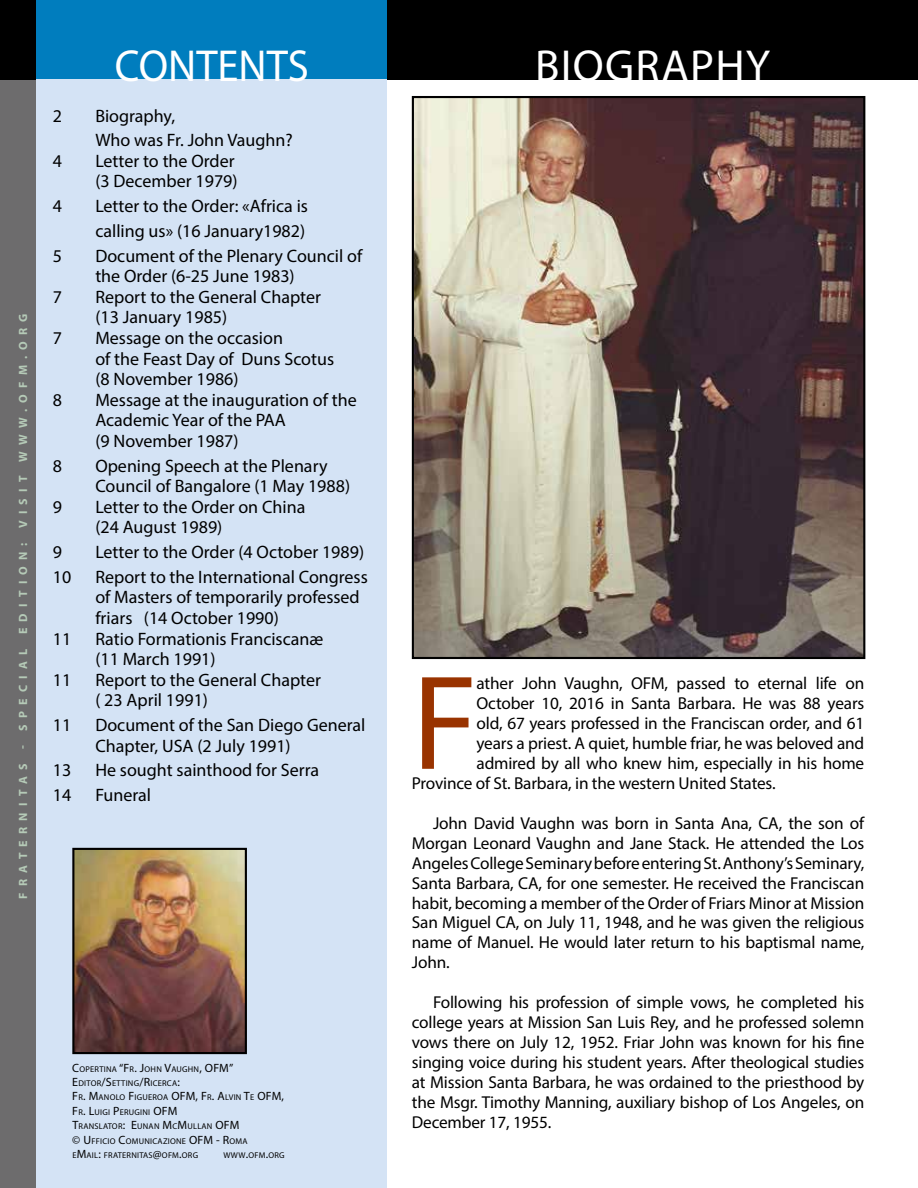
<style>
.page{position:relative;width:918px;height:1188px;background:#fff}
.page>*{position:absolute;margin:0;border:0;box-sizing:border-box;transform-origin:0 0}
.t1{font:135.6px "Myriad Pro";color:#930}
.t2{font:45px "Myriad Pro";color:#fff}
.t3{font:45px "Myriad Pro";color:#fff;scale:.95 1}
.t4{font:18px/20.5px "Myriad Pro";color:#000}
.t5{font:17.25px/20px "Myriad Pro";letter-spacing:-.01em;color:#000;text-align:justify}
.t6{font:700 12px "Myriad Pro";letter-spacing:.52em;color:#b5cab7}
.t7{font:8.4px/14.4px "Myriad Pro";letter-spacing:.03em;color:#000}
.s1{font-size:12px}
</style>
<div class="page">
<div style="left:0;top:80px;width:36px;height:1108px;background:#6d6c6d"></div>
<div style="left:0;top:0;width:36px;height:80px;background:#000"></div>
<div style="left:36px;top:0;width:351px;height:80px;background:#007dbe"></div>
<div style="left:387px;top:0;width:531px;height:80px;background:#000"></div>
<div style="left:36px;top:80px;width:351px;height:1108px;background:#d4e3f5"></div>
<img style="left:415px;top:99px;width:447px;height:557px">
<div style="left:412px;top:96px;width:453px;height:563px;border:2px solid #000"></div>
<img style="left:75px;top:851px;width:169px;height:200px">
<div style="left:72px;top:848px;width:175px;height:206px;border:2px solid #000"></div>
<p class="t6" style="left:15px;top:899px;width:587px;rotate:-90deg">FRATERNITAS - SPECIAL EDITION: VISIT WWW.OFM.ORG</p>
<h2 class="t3" style="left:115px;top:38px;width:206px">CONTENTS</h2>
<p class="t4" style="left:53px;top:105px;width:11px">2</p>
<p class="t4" style="left:95px;top:103px;width:199px;line-height:24.8px">Biography,<br>Who was Fr. John Vaughn?</p>
<p class="t4" style="left:53px;top:150px;width:11px">4</p>
<p class="t4" style="left:95px;top:150px;width:144px">Letter to the Order (3 December 1979)</p>
<p class="t4" style="left:53px;top:196px;width:11px">4</p>
<p class="t4" style="left:95px;top:194px;width:214px;line-height:24.8px">Letter to the Order: «Africa is calling us» (16 January1982)</p>
<p class="t4" style="left:53px;top:245px;width:11px">5</p>
<p class="t4" style="left:95px;top:245px;width:268px">Document of the Plenary Council of the Order (6-25 June 1983)</p>
<p class="t4" style="left:53px;top:286px;width:11px">7</p>
<p class="t4" style="left:95px;top:286px;width:227px">Report to the General Chapter (13 January 1985)</p>
<p class="t4" style="left:53px;top:327px;width:11px">7</p>
<p class="t4" style="left:95px;top:327px;width:240px">Message on the occasion<br>of the Feast Day of Duns Scotus (8 November 1986)</p>
<p class="t4" style="left:53px;top:389px;width:11px">8</p>
<p class="t4" style="left:95px;top:389px;width:263px">Message at the inauguration of the<br>Academic Year of the PAA<br>(9 November 1987)</p>
<p class="t4" style="left:53px;top:455px;width:11px">8</p>
<p class="t4" style="left:95px;top:455px;width:256px">Opening Speech at the Plenary<br>Council of Bangalore (1 May 1988)</p>
<p class="t4" style="left:53px;top:496px;width:11px">9</p>
<p class="t4" style="left:95px;top:496px;width:212px">Letter to the Order on China (24 August 1989)</p>
<p class="t4" style="left:53px;top:542px;width:11px">9</p>
<p class="t4" style="left:95px;top:542px;width:270px">Letter to the Order (4 October 1989)</p>
<p class="t4" style="left:53px;top:566px;width:20px">10</p>
<p class="t4" style="left:95px;top:566px;width:274px">Report to the International Congress of Masters of temporarily professed friars (14 October 1990)</p>
<p class="t4" style="left:53px;top:628px;width:20px">11</p>
<p class="t4" style="left:95px;top:628px;width:230px">Ratio Formationis Franciscanæ (11 March 1991)</p>
<p class="t4" style="left:53px;top:669px;width:20px">11</p>
<p class="t4" style="left:95px;top:669px;width:227px">Report to the General Chapter ( 23 April 1991)</p>
<p class="t4" style="left:53px;top:714px;width:20px">11</p>
<p class="t4" style="left:95px;top:714px;width:272px">Document of the San Diego General<br>Chapter, USA (2 July 1991)</p>
<p class="t4" style="left:53px;top:760px;width:20px">13</p>
<p class="t4" style="left:95px;top:760px;width:225px">He sought sainthood for Serra</p>
<p class="t4" style="left:53px;top:785px;width:20px">14</p>
<p class="t4" style="left:95px;top:785px;width:57px">Funeral</p>
<p class="t7" style="left:72px;top:1061px;width:213px"><span class="s1">C</span>OPERTINA <span class="s1">“F</span>R<span class="s1">. J</span>OHN <span class="s1">V</span>AUGHN<span class="s1">, OFM”<br>E</span> DITOR<span class="s1">/S</span>ETTING<span class="s1">/R</span>ICERCA<span class="s1">:<br>F</span>R<span class="s1">. M</span>ANOLO <span class="s1">F</span>IGUEROA <span class="s1">OFM, F</span>R<span class="s1">. A</span>LVIN <span class="s1">T</span>E <span class="s1">OFM,<br>F</span>R<span class="s1">. L</span>UIGI <span class="s1">P</span>ERUGINI <span class="s1">OFM<br>T</span>RANSLATOR<span class="s1">: E</span>UNAN <span class="s1">M</span>C<span class="s1">M</span>ULLAN <span class="s1">OFM<br>© U</span> FFICIO <span class="s1">C</span>OMUNICAZIONE <span class="s1">OFM - R</span>OMA<br>E<span class="s1">M</span>AIL<span class="s1">:</span> FRATERNITAS<span class="s1">@</span>OFM <span class="s1">.</span>ORG</p>
<p class="t7" style="left:223px;top:1148px;width:63px">WWW<span class="s1">.</span>OFM <span class="s1">.</span>ORG</p>
<h2 class="t2" style="left:535px;top:38px;width:52px">Biogra</h2>
<h2 class="t2" style="left:690px;top:38px;width:82px">PHY</h2>
<h1 class="t1" style="left:412px;top:640px;width:68px">F</h1>
<p class="t5" style="left:477px;top:673px;width:389px">ather John Vaughn, OFM, passed to eternal life on</p>
<p class="t5" style="left:477px;top:693px;width:389px">October 10, 2016 in Santa Barbara. He was 88 years</p>
<p class="t5" style="left:477px;top:713px;width:389px">old, 67 years professed in the Franciscan order, and 61</p>
<p class="t5" style="left:477px;top:733px;width:389px">years a priest. A quiet, humble friar, he was beloved and</p>
<p class="t5" style="left:477px;top:753px;width:389px">admired by all who knew him, especially in his home</p>
<p class="t5" style="left:412px;top:773px;width:365px">Province of St. Barbara, in the western United States.</p>
<p class="t5" style="left:412px;top:813px;width:454px;text-indent:21px">John David Vaughn was born in Santa Ana, CA, the son of Morgan Leonard Vaughn and Jane Stack. He attended the Los Angeles College Seminary before entering St. Anthony’s Seminary, Santa Barbara, CA, for one semester. He received the Franciscan habit, becoming a member of the Order of Friars Minor at Mission San Miguel CA, on July 11, 1948, and he was given the religious name of Manuel. He would later return to his baptismal name, John.</p>
<p class="t5" style="left:412px;top:992px;width:454px;text-indent:21px">Following his profession of simple vows, he completed his college years at Mission San Luis Rey, and he professed solemn vows there on July 12, 1952. Friar John was known for his fine singing voice during his student years. After theological studies at Mission Santa Barbara, he was ordained to the priesthood by the Msgr. Timothy Manning, auxiliary bishop of Los Angeles, on December 17, 1955.</p>
</div>
